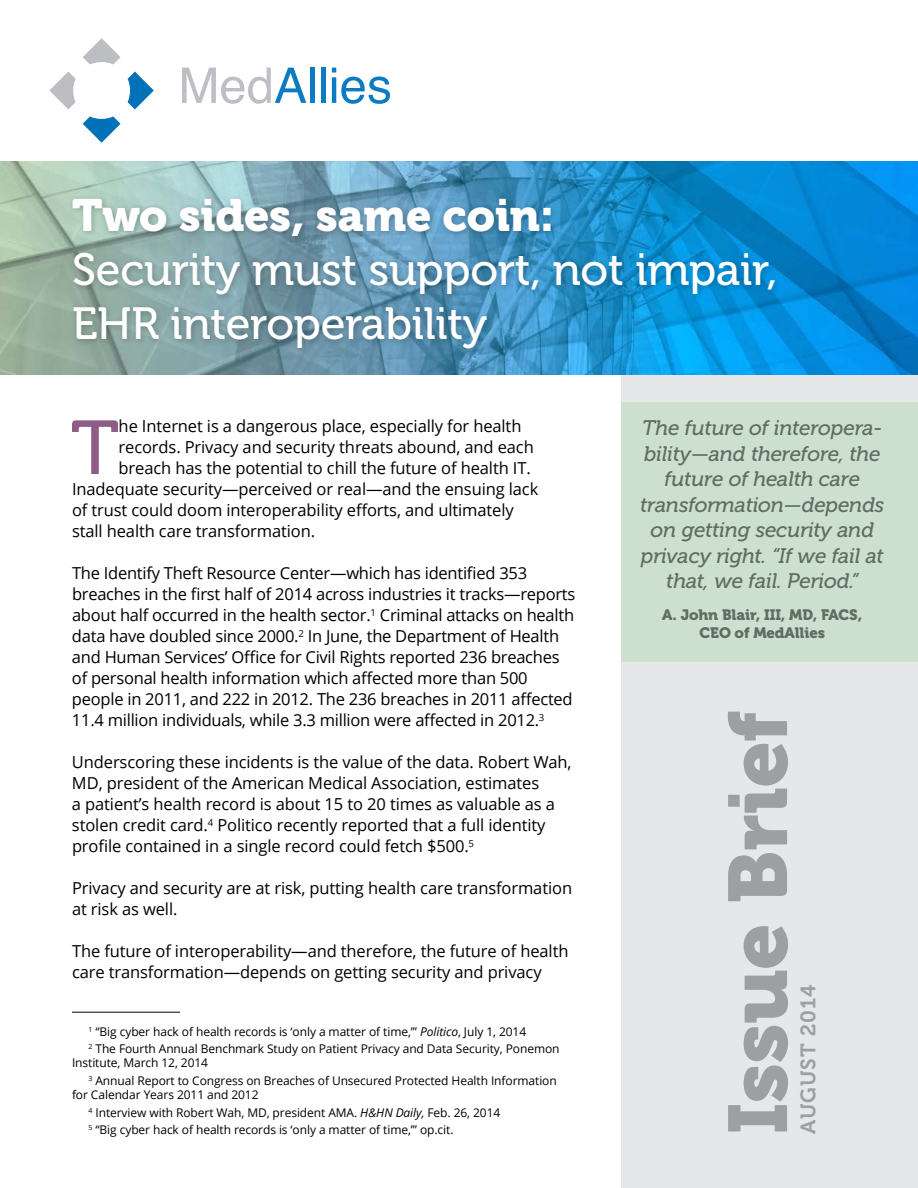
<style>
.page{position:relative;width:918px;height:1188px;background:#fff}
.page>*{position:absolute;margin:0;border:0;box-sizing:border-box;transform-origin:0 0}
.t1{font:82.5px "Museo 900";letter-spacing:-.01em;color:#9d9fa2}
.t2{font:76.05px "Museo 500";color:#8d5d87}
.t3{font:45px/54px "Museo 500";letter-spacing:-.005em;color:#fff}
.t4{font:45px "Museo 900";letter-spacing:-.005em;color:#fff}
.t5{font:italic 21px/25.5px "Museo 500";letter-spacing:-.005em;color:#606d62;text-align:center}
.t6{font:21px "Museo 700";letter-spacing:.045em;color:#9d9fa2}
.t7{font:16.5px/21px "Open Sans";letter-spacing:-.005em;color:#000}
.t8{font:15px/18px "Museo 900";letter-spacing:-.005em;color:#606d62;text-align:center}
.t9{font:12px/17.4px "Open Sans";letter-spacing:-.005em;color:#000}
.s1{font-style:italic}
</style>
<div class="page">
<div style="left:621px;top:346px;width:297px;height:842px;background:#e6e7e8"></div>
<div style="left:621px;top:402px;width:297px;height:260px;background:#cddfcf"></div>
<svg style="left:182px;top:67px;width:124px;height:37px"></svg>
<hr style="left:310px;top:68px;width:4px;height:35px;background:#0c7bc1">
<hr style="left:321px;top:68px;width:4px;height:35px;background:#0c7bc1">
<svg style="left:332px;top:68px;width:58px;height:36px"></svg>
<svg style="left:49px;top:38px;width:105px;height:105px"></svg>
<hr style="left:72px;top:1012px;width:108px;height:1px;background:#000">
<img style="left:0;top:162px;width:918px;height:212px">
<div style="left:68px;top:193px;width:714px;height:163px;background:#000;opacity:.25"></div>
<h3 class="t4" style="left:72px;top:190px;width:484px">Two sides, same coin:</h3>
<h3 class="t3" style="left:72px;top:243px;width:707px">Security must support, not impair,<br>EHR interoperability</h3>
<h2 class="t2" style="left:71px;top:406px;width:50px">T</h2>
<p class="t7" style="left:119px;top:415px;width:404px">he Internet is a dangerous place, especially for health</p>
<p class="t7" style="left:119px;top:436px;width:417px">records. Privacy and security threats abound, and each</p>
<p class="t7" style="left:119px;top:457px;width:414px">breach has the potential to chill the future of health IT.</p>
<p class="t7" style="left:72px;top:478px;width:468px">Inadequate security—perceived or real—and the ensuing lack</p>
<p class="t7" style="left:72px;top:499px;width:443px">of trust could doom interoperability efforts, and ultimately</p>
<p class="t7" style="left:72px;top:520px;width:245px">stall health care transformation.</p>
<p class="t7" style="left:72px;top:562px;width:505px">The Identify Theft Resource Center—which has identified 353 breaches in the first half of 2014 across industries it tracks—reports about half occurred in the health sector.<sup>1</sup> Criminal attacks on health data have doubled since 2000.<sup>2</sup> In June, the Department of Health and Human Services’ Office for Civil Rights reported 236 breaches of personal health information which affected more than 500 people in 2011, and 222 in 2012. The 236 breaches in 2011 affected 11.4 million individuals, while 3.3 million were affected in 2012.<sup>3</sup></p>
<p class="t7" style="left:72px;top:751px;width:501px">Underscoring these incidents is the value of the data. Robert Wah, MD, president of the American Medical Association, estimates<br>a patient’s health record is about 15 to 20 times as valuable as a stolen credit card.<sup>4</sup> Politico recently reported that a full identity profile contained in a single record could fetch $500.<sup>5</sup></p>
<p class="t7" style="left:72px;top:877px;width:502px">Privacy and security are at risk, putting health care transformation at risk as well.</p>
<p class="t7" style="left:72px;top:940px;width:498px">The future of interoperability—and therefore, the future of health care transformation—depends on getting security and privacy</p>
<p class="t9" style="left:88px;top:1022px;width:473px"><sup>1</sup> “Big cyber hack of health records is ‘only a matter of time,’” <span class="s1">Politico</span>, July 1, 2014<br><sup>2</sup> The Fourth Annual Benchmark Study on Patient Privacy and Data Security, Ponemon</p>
<p class="t9" style="left:88px;top:1054px;width:470px;text-indent:-16px">Institute, March 12, 2014<br><sup>3</sup> Annual Report to Congress on Breaches of Unsecured Protected Health Information</p>
<p class="t9" style="left:88px;top:1086px;width:413px;text-indent:-16px">for Calendar Years 2011 and 2012<br><sup>4</sup> Interview with Robert Wah, MD, president AMA. <span class="s1">H&amp;HN Daily,</span> Feb. 26, 2014<br><sup>5</sup> “Big cyber hack of health records is ‘only a matter of time,’” op.cit.</p>
<p class="t5" style="left:640px;top:415px;width:246px">The future of interopera&shy;bility—and therefore, the future of health care transformation—depends on getting security and privacy right. “If we fail at that, we fail. Period.”</p>
<p class="t8" style="left:662px;top:606px;width:202px">A. John Blair, III, MD, FACS,<br>CEO of MedAllies</p>
<h1 class="t1" style="left:711px;top:1134px;width:425px;rotate:-90deg">Issue Brief</h1>
<p class="t6" style="left:797px;top:1134px;width:150px;rotate:-90deg">AUGUST 2014</p>
</div>
